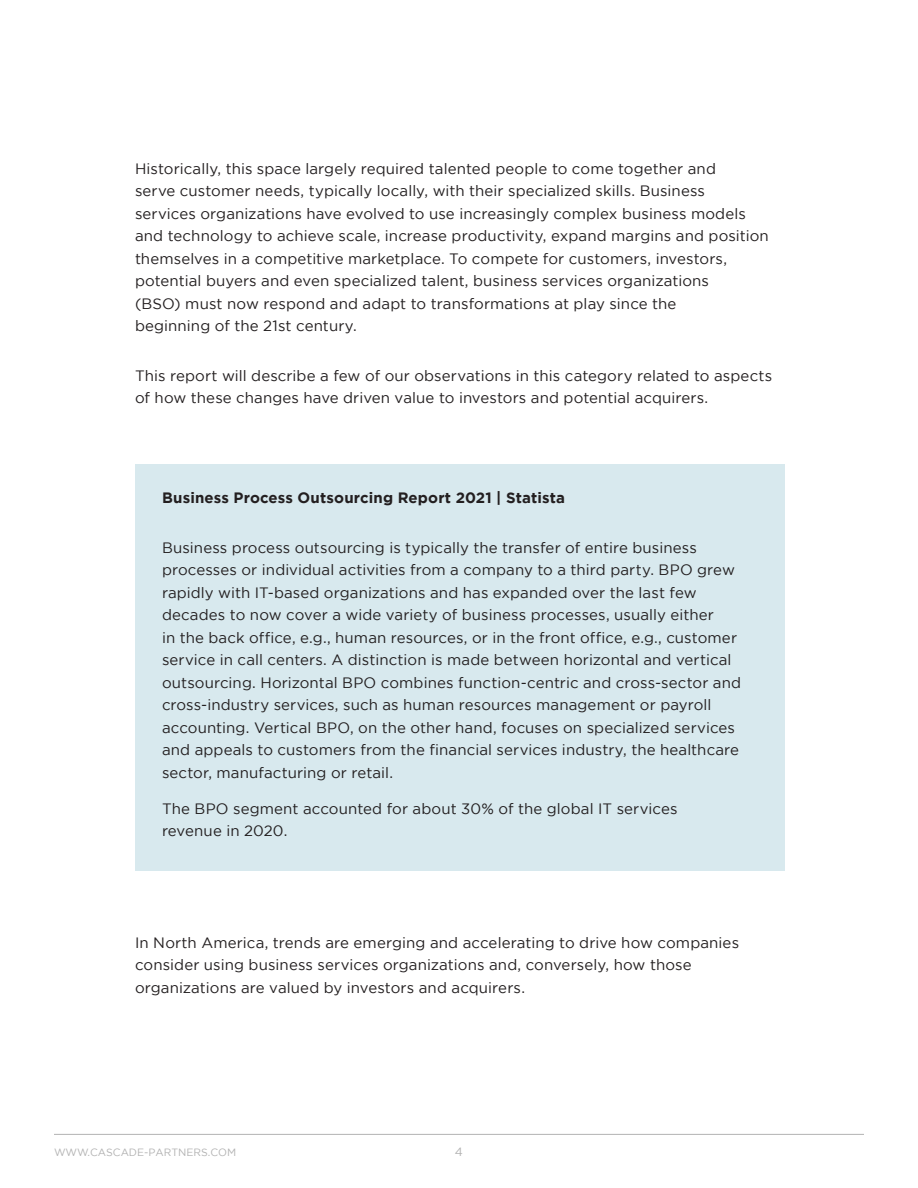
<style>
.page{position:relative;width:918px;height:1188px;background:#fff}
.page>*{position:absolute;margin:0;border:0;box-sizing:border-box;transform-origin:0 0}
.t1{font:15px/22.5px "Gotham";letter-spacing:.005em;color:#231f20}
.t2{font:700 15px "Gotham";letter-spacing:.01em;color:#231f20}
.t3{font:12px "Gotham";color:#b2b2b2}
.t4{font:10.5px "Gotham";color:#b2b2b2}
</style>
<div class="page">
<hr style="left:54px;top:1134px;width:810px;height:1px;background:#b2b2b2">
<div style="left:135px;top:464px;width:649px;height:406px;background:#d8e9ee"></div>
<p class="t1" style="left:135px;top:157px;width:635px">Historically, this space largely required talented people to come together and<br>serve customer needs, typically locally, with their specialized skills. Business services organizations have evolved to use increasingly complex business models and technology to achieve scale, increase productivity, expand margins and position themselves in a competitive marketplace. To compete for customers, investors, potential buyers and even specialized talent, business services organizations<br>(BSO) must now respond and adapt to transformations at play since the<br>beginning of the 21st century.</p>
<p class="t1" style="left:135px;top:364px;width:639px">This report will describe a few of our observations in this category related to aspects of how these changes have driven value to investors and potential acquirers.</p>
<p class="t2" style="left:162px;top:488px;width:405px">Business Process Outsourcing Report 2021 | Statista</p>
<p class="t1" style="left:162px;top:536px;width:581px">Business process outsourcing is typically the transfer of entire business processes or individual activities from a company to a third party. BPO grew rapidly with IT-based organizations and has expanded over the last few decades to now cover a wide variety of business processes, usually either<br>in the back office, e.g., human resources, or in the front office, e.g., customer service in call centers. A distinction is made between horizontal and vertical outsourcing. Horizontal BPO combines function-centric and cross-sector and cross-industry services, such as human resources management or payroll accounting. Vertical BPO, on the other hand, focuses on specialized services and appeals to customers from the financial services industry, the healthcare sector, manufacturing or retail.</p>
<p class="t1" style="left:162px;top:797px;width:517px">The BPO segment accounted for about 30% of the global IT services revenue in 2020.</p>
<p class="t1" style="left:135px;top:931px;width:606px">In North America, trends are emerging and accelerating to drive how companies consider using business services organizations and, conversely, how those organizations are valued by investors and acquirers.</p>
<p class="t4" style="left:54px;top:1145px;width:184px">WWW.CASCADE-PARTNERS.COM</p>
<p class="t3" style="left:455px;top:1144px;width:10px">4</p>
</div>
